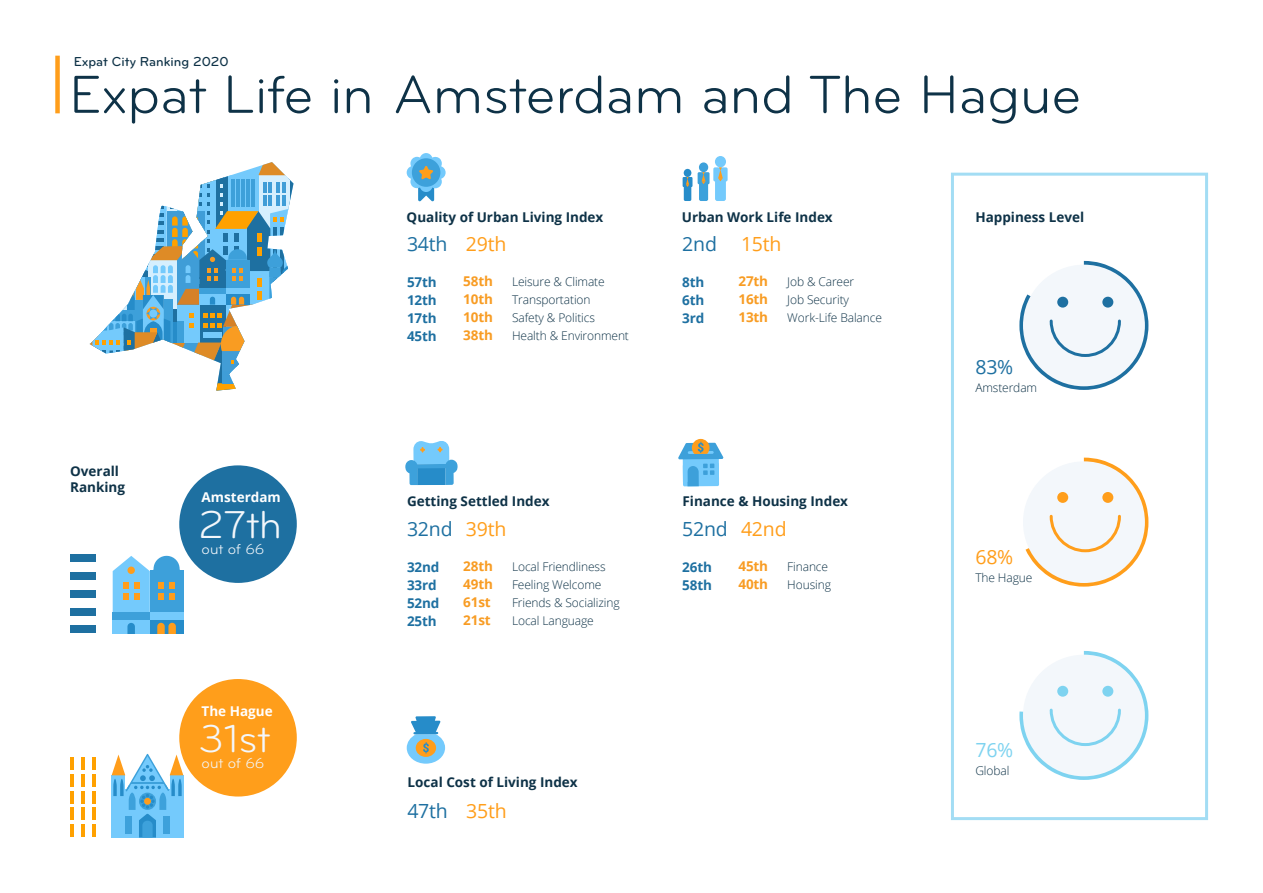
<style>
.page{position:relative;width:1263px;height:893px;background:#fff}
.page>*{position:absolute;margin:0;border:0;box-sizing:border-box;transform-origin:0 0}
.t1{font:180.9px "Chartwell Pies";color:#7ed3f0}
.CAPTIONS_CHARTS{font:180.9px "Chartwell Pies";color:#ff9e1b}
.CAPTIONS_CHARTS-2{font:180.9px "Chartwell Pies";color:#1e70a1}
.action_title_37_37{font:55.5px "Bryant Pro";color:#0e3247}
.Upline{font:40.35px "Bryant Pro";letter-spacing:-.005em;color:#f3f7fb}
.out_of{font:19.5px "Open Sans";letter-spacing:-.01em;color:#ff9e1b}
.out_of-2{font:19.5px "Open Sans";letter-spacing:-.01em;color:#1e70a1}
.t2{font:19.5px "Open Sans";color:#7ed3f0}
.CAPTIONS_CHARTS-3{font:19.5px "Open Sans";color:#ff9e1b}
.CAPTIONS_CHARTS-4{font:19.5px "Open Sans";color:#1e70a1}
.Upline-2{font:15px "Bryant Pro";color:#f3f7fb}
.charts_main_title{font:700 13.5px/16.5px "Open Sans";color:#0e3247}
.CAPTIONS_CHARTS-5{font:700 13.5px "Open Sans";letter-spacing:-.01em;color:#f89c23}
.CAPTIONS_CHARTS-6{font:700 13.5px "Open Sans";letter-spacing:-.01em;color:#1e70a1}
.t3{font:500 13.5px "Bryant Pro";color:#0e3247}
.charts_main_title-2{font:700 13.5px "Open Sans";color:#fff}
.CAPTIONS_CHARTS-7{font:300 12px/18px "Open Sans";letter-spacing:-.01em;color:#0e3247}
</style>
<div class="page">
<hr style="left:70px;top:758px;width:4px;height:12px;background:#ffa100">
<hr style="left:70px;top:775px;width:4px;height:12px;background:#ffa100">
<hr style="left:70px;top:791px;width:4px;height:13px;background:#ffa100">
<hr style="left:70px;top:807px;width:4px;height:13px;background:#ffa100">
<hr style="left:70px;top:824px;width:4px;height:13px;background:#ffa100">
<hr style="left:81px;top:758px;width:4px;height:12px;background:#ffa100">
<hr style="left:81px;top:775px;width:4px;height:12px;background:#ffa100">
<hr style="left:81px;top:791px;width:4px;height:13px;background:#ffa100">
<hr style="left:81px;top:807px;width:4px;height:13px;background:#ffa100">
<hr style="left:81px;top:824px;width:4px;height:13px;background:#ffa100">
<hr style="left:92px;top:758px;width:4px;height:12px;background:#ffa100">
<hr style="left:92px;top:775px;width:4px;height:12px;background:#ffa100">
<hr style="left:92px;top:791px;width:4px;height:13px;background:#ffa100">
<hr style="left:92px;top:807px;width:4px;height:13px;background:#ffa100">
<hr style="left:92px;top:824px;width:4px;height:13px;background:#ffa100">
<svg style="left:407px;top:716px;width:38px;height:48px"></svg>
<div style="left:715px;top:156px;width:11px;height:11px;background:#74cafc;border-radius:50%"></div>
<div style="left:699px;top:162px;width:9px;height:10px;background:#3da1db;border-radius:50%"></div>
<svg style="left:698px;top:167px;width:30px;height:34px"></svg>
<div style="left:684px;top:169px;width:7px;height:8px;background:#268cc9;border-radius:50%"></div>
<svg style="left:683px;top:177px;width:9px;height:24px"></svg>
<div style="left:1023px;top:655px;width:122px;height:121px;background:#f3f7fb;border-radius:50%"></div>
<svg style="left:1049px;top:708px;width:72px;height:38px"></svg>
<div style="left:1057px;top:686px;width:11px;height:11px;background:#7ed3f0;border-radius:50%"></div>
<div style="left:1102px;top:686px;width:11px;height:11px;background:#7ed3f0;border-radius:50%"></div>
<div style="left:951px;top:173px;width:257px;height:647px;border:3px solid #a3ddf4"></div>
<div style="left:55px;top:56px;width:5px;height:57px;background:#ff9e1b"></div>
<div style="left:70px;top:555px;width:26px;height:7px;background:#1e70a1"></div>
<div style="left:70px;top:572px;width:26px;height:8px;background:#1e70a1"></div>
<div style="left:70px;top:590px;width:26px;height:7px;background:#1e70a1"></div>
<div style="left:70px;top:608px;width:26px;height:7px;background:#1e70a1"></div>
<div style="left:70px;top:625px;width:26px;height:8px;background:#1e70a1"></div>
<svg style="left:678px;top:439px;width:46px;height:47px"></svg>
<svg style="left:405px;top:441px;width:53px;height:44px"></svg>
<div style="left:417px;top:467px;width:28px;height:18px;background:#268cc9"></div>
<hr style="left:416px;top:464px;width:30px;height:4px;background:#3da1db">
<svg style="left:407px;top:153px;width:39px;height:48px"></svg>
<div style="left:1023px;top:461px;width:122px;height:122px;background:#f3f7fb;border-radius:50%"></div>
<svg style="left:1049px;top:514px;width:72px;height:39px"></svg>
<div style="left:1057px;top:492px;width:11px;height:11px;background:#ff9e1b;border-radius:50%"></div>
<div style="left:1102px;top:492px;width:11px;height:11px;background:#ff9e1b;border-radius:50%"></div>
<div style="left:1023px;top:265px;width:122px;height:121px;background:#f3f7fb;border-radius:50%"></div>
<svg style="left:1049px;top:319px;width:72px;height:38px"></svg>
<div style="left:1057px;top:297px;width:11px;height:11px;background:#1e70a1;border-radius:50%"></div>
<div style="left:1102px;top:297px;width:11px;height:11px;background:#1e70a1;border-radius:50%"></div>
<svg style="left:112px;top:754px;width:71px;height:84px"></svg>
<div style="left:150px;top:571px;width:33px;height:52px;background:#3da0da"></div>
<div style="left:148px;top:619px;width:35px;height:15px;background:#268cc9"></div>
<div style="left:150px;top:612px;width:33px;height:7px;background:#74cafc"></div>
<svg style="left:113px;top:556px;width:68px;height:78px"></svg>
<div style="left:179px;top:679px;width:118px;height:118px;background:#ff9e1b;border-radius:50%"></div>
<div style="left:179px;top:465px;width:118px;height:118px;background:#1e70a1;border-radius:50%"></div>
<svg style="left:90px;top:162px;width:204px;height:229px"></svg>
<p class="t3" style="left:74px;top:53px;width:156px">Expat City Ranking 2020</p>
<p class="action_title_37_37" style="left:69px;top:61px;width:1014px">Expat Life in Amsterdam and The Hague</p>
<p class="charts_main_title" style="left:70px;top:462px;width:56px">Overall<br>Ranking</p>
<p class="charts_main_title-2" style="left:202px;top:487px;width:81px">Amsterdam</p>
<p class="Upline" style="left:199px;top:501px;width:85px">27th</p>
<p class="Upline-2" style="left:202px;top:540px;width:64px">out of 66</p>
<p class="charts_main_title-2" style="left:202px;top:701px;width:73px">The Hague</p>
<p class="Upline" style="left:199px;top:714px;width:73px">31st</p>
<p class="Upline-2" style="left:202px;top:754px;width:64px">out of 66</p>
<p class="charts_main_title" style="left:407px;top:208px;width:198px">Quality of Urban Living Index</p>
<p class="charts_main_title" style="left:682px;top:208px;width:152px">Urban Work Life Index</p>
<p class="charts_main_title" style="left:975px;top:208px;width:110px">Happiness Level</p>
<p class="out_of-2" style="left:407px;top:230px;width:42px">34th</p>
<p class="out_of" style="left:466px;top:230px;width:42px">29th</p>
<p class="out_of-2" style="left:682px;top:230px;width:36px">2nd</p>
<p class="out_of" style="left:741px;top:230px;width:42px">15th</p>
<p class="CAPTIONS_CHARTS-6" style="left:407px;top:272px;width:31px">57th</p>
<p class="CAPTIONS_CHARTS-6" style="left:407px;top:290px;width:31px">12th</p>
<p class="CAPTIONS_CHARTS-6" style="left:407px;top:308px;width:31px">17th</p>
<p class="CAPTIONS_CHARTS-6" style="left:407px;top:326px;width:31px">45th</p>
<p class="CAPTIONS_CHARTS-5" style="left:463px;top:271px;width:31px">58th</p>
<p class="CAPTIONS_CHARTS-5" style="left:463px;top:289px;width:31px">10th</p>
<p class="CAPTIONS_CHARTS-5" style="left:463px;top:307px;width:31px">10th</p>
<p class="CAPTIONS_CHARTS-5" style="left:463px;top:325px;width:31px">38th</p>
<p class="CAPTIONS_CHARTS-7" style="left:512px;top:272px;width:118px">Leisure &amp; Climate<br>Transportation<br>Safety &amp; Politics<br>Health &amp; Environment</p>
<p class="CAPTIONS_CHARTS-6" style="left:682px;top:272px;width:24px">8th</p>
<p class="CAPTIONS_CHARTS-6" style="left:682px;top:290px;width:24px">6th</p>
<p class="CAPTIONS_CHARTS-6" style="left:682px;top:308px;width:24px">3rd</p>
<p class="CAPTIONS_CHARTS-5" style="left:738px;top:271px;width:31px">27th</p>
<p class="CAPTIONS_CHARTS-5" style="left:738px;top:289px;width:31px">16th</p>
<p class="CAPTIONS_CHARTS-5" style="left:738px;top:307px;width:31px">13th</p>
<p class="CAPTIONS_CHARTS-7" style="left:787px;top:272px;width:68px">Job &amp; Career</p>
<p class="CAPTIONS_CHARTS-7" style="left:787px;top:290px;width:63px">Job Security</p>
<p class="CAPTIONS_CHARTS-7" style="left:787px;top:308px;width:96px">Work-Life Balance</p>
<p class="CAPTIONS_CHARTS-2" style="left:1010px;top:214px;width:149px">83</p>
<p class="CAPTIONS_CHARTS-4" style="left:975px;top:353px;width:39px">83%</p>
<p class="CAPTIONS_CHARTS-7" style="left:975px;top:378px;width:63px">Amsterdam</p>
<p class="charts_main_title" style="left:407px;top:492px;width:144px">Getting Settled Index</p>
<p class="charts_main_title" style="left:682px;top:492px;width:167px">Finance &amp; Housing Index</p>
<p class="out_of-2" style="left:407px;top:516px;width:47px">32nd</p>
<p class="CAPTIONS_CHARTS-6" style="left:407px;top:557px;width:34px">32nd</p>
<p class="CAPTIONS_CHARTS-6" style="left:407px;top:575px;width:31px">33rd</p>
<p class="CAPTIONS_CHARTS-6" style="left:407px;top:593px;width:34px">52nd</p>
<p class="CAPTIONS_CHARTS-6" style="left:407px;top:611px;width:31px">25th</p>
<p class="out_of" style="left:466px;top:516px;width:42px">39th</p>
<p class="CAPTIONS_CHARTS-5" style="left:463px;top:556px;width:31px">28th</p>
<p class="CAPTIONS_CHARTS-5" style="left:463px;top:574px;width:31px">49th</p>
<p class="CAPTIONS_CHARTS-5" style="left:463px;top:592px;width:29px">61st</p>
<p class="CAPTIONS_CHARTS-5" style="left:463px;top:610px;width:29px">21st</p>
<p class="CAPTIONS_CHARTS-7" style="left:512px;top:557px;width:109px">Local Friendliness<br>Feeling Welcome<br>Friends &amp; Socializing<br>Local Language</p>
<p class="charts_main_title" style="left:408px;top:773px;width:172px">Local Cost of Living Index</p>
<p class="out_of-2" style="left:407px;top:798px;width:42px">47th</p>
<p class="out_of" style="left:466px;top:798px;width:42px">35th</p>
<p class="out_of-2" style="left:682px;top:516px;width:47px">52nd</p>
<p class="CAPTIONS_CHARTS-6" style="left:682px;top:557px;width:31px">26th</p>
<p class="CAPTIONS_CHARTS-6" style="left:682px;top:575px;width:31px">58th</p>
<p class="out_of" style="left:741px;top:516px;width:47px">42nd</p>
<p class="CAPTIONS_CHARTS-5" style="left:738px;top:556px;width:31px">45th</p>
<p class="CAPTIONS_CHARTS-5" style="left:738px;top:574px;width:31px">40th</p>
<p class="CAPTIONS_CHARTS-7" style="left:787px;top:557px;width:42px">Finance</p>
<p class="CAPTIONS_CHARTS-7" style="left:787px;top:575px;width:45px">Housing</p>
<p class="CAPTIONS_CHARTS" style="left:1010px;top:411px;width:149px">68</p>
<p class="CAPTIONS_CHARTS-3" style="left:975px;top:544px;width:39px">68%</p>
<p class="CAPTIONS_CHARTS-7" style="left:975px;top:568px;width:59px">The Hague</p>
<h1 class="t1" style="left:1010px;top:604px;width:149px">76</h1>
<h3 class="t2" style="left:975px;top:737px;width:39px">76%</h3>
<p class="CAPTIONS_CHARTS-7" style="left:975px;top:761px;width:36px">Global</p>
</div>
